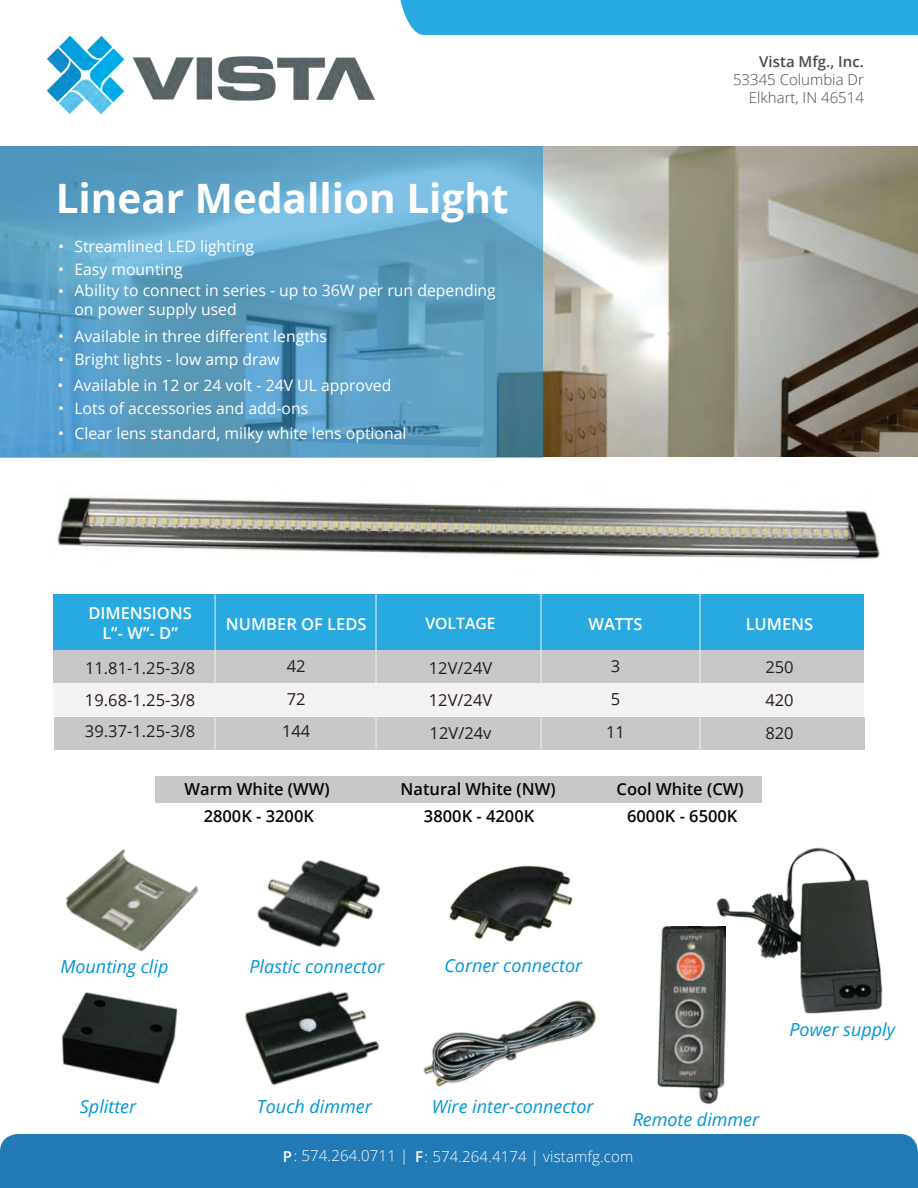
<style>
.page{position:relative;width:918px;height:1188px;background:#fff}
.page>*{position:absolute;margin:0;border:0;box-sizing:border-box;transform-origin:0 0}
.t1{font:700 40.5px "Open Sans";color:#fff}
.t2{font:italic 18px "Open Sans";color:#0095d9}
.t3{font:16.5px/32.2px "Open Sans";color:#231f20;text-align:justify}
.t4{font:600 16.5px "Open Sans";color:#060604}
.t5{font:600 16.5px/19.8px "Open Sans";color:#fff;text-align:center}
.t6{font:15.75px/24px "Open Sans";color:#fff}
.t7{font:600 15.75px "Open Sans";color:#fff}
.t8{font:300 15px "Open Sans";letter-spacing:.01em;color:#fff}
.t9{font:300 15px/18px "Open Sans";color:#4b4a4c;text-align:right}
.t10{font:600 15px "Open Sans";color:#4b4a4c}
.s1{font-weight:600}
</style>
<div class="page">
<img style="left:543px;top:146px;width:375px;height:311px">
<img style="left:46px;top:35px;width:329px;height:80px">
<div style="left:400px;top:0;width:518px;height:35px;background:#28a9e0"></div>
<svg style="left:0;top:146px;width:543px;height:312px;background:#5da0c5"></svg>
<div style="left:0;top:1134px;width:918px;height:54px;background:#227ab6"></div>
<div style="left:55px;top:717px;width:810px;height:33px;background:#c7c8ca"></div>
<div style="left:156px;top:776px;width:606px;height:26px;background:#c7c8ca"></div>
<div style="left:53px;top:594px;width:810px;height:57px;background:#28a9e0"></div>
<div style="left:53px;top:651px;width:810px;height:32px;background:#c7c8ca"></div>
<div style="left:54px;top:684px;width:810px;height:32px;background:#f5f2f2"></div>
<hr style="left:215px;top:594px;width:1px;height:155px;background:#f5f2f2">
<hr style="left:376px;top:594px;width:1px;height:155px;background:#f5f2f2">
<hr style="left:541px;top:594px;width:1px;height:155px;background:#f5f2f2">
<hr style="left:700px;top:594px;width:1px;height:155px;background:#f5f2f2">
<img style="left:65px;top:849px;width:134px;height:103px">
<img style="left:257px;top:859px;width:124px;height:89px">
<img style="left:449px;top:865px;width:124px;height:77px">
<img style="left:716px;top:847px;width:167px;height:167px">
<img style="left:244px;top:991px;width:136px;height:95px">
<img style="left:61px;top:992px;width:117px;height:92px">
<img style="left:423px;top:1000px;width:174px;height:87px">
<img style="left:657px;top:926px;width:69px;height:179px">
<img style="left:56px;top:494px;width:824px;height:66px">
<h1 class="t1" style="left:56px;top:182px;width:454px">Linear Medallion Light</h1>
<p class="t6" style="left:74px;top:237px;width:181px;line-height:22px;text-indent:-16px">ï Streamlined LED lighting<br>Easy mounting</p>
<p class="t6" style="left:58px;top:258px;width:7px">ï</p>
<p class="t6" style="left:74px;top:282px;width:423px;line-height:18.9px">Ability to connect in series - up to 36W per run depending on power supply used</p>
<p class="t6" style="left:58px;top:280px;width:7px">ï</p>
<p class="t6" style="left:74px;top:327px;width:254px;line-height:22.5px;text-indent:-16px">ï Available in three different lengths<br>Bright lights - low amp draw</p>
<p class="t6" style="left:58px;top:348px;width:7px">ï</p>
<p class="t6" style="left:58px;top:375px;width:8px;line-height:23.4px">ï ï</p>
<p class="t6" style="left:58px;top:423px;width:7px">ï</p>
<p class="t6" style="left:74px;top:375px;width:334px">Available in 12 or 24 volt - 24V UL approved<br>Lots of accessories and add-ons<br>Clear lens standard, milky white lens optional</p>
<p class="t5" style="left:88px;top:605px;width:105px">DIMENSIONS<br>L”- W”- D”</p>
<p class="t5" style="left:226px;top:615px;width:142px">NUMBER OF LEDS</p>
<p class="t3" style="left:85px;top:654px;width:112px">11.81-1.25-3/8</p>
<p class="t3" style="left:282px;top:652px;width:30px;text-align:left">42<br>72<br>144</p>
<p class="t3" style="left:85px;top:686px;width:112px">19.68-1.25-3/8</p>
<p class="t3" style="left:85px;top:716px;width:112px">39.37-1.25-3/8</p>
<p class="t7" style="left:425px;top:617px;width:72px">VOLTAGE</p>
<p class="t3" style="left:429px;top:653px;width:65px;line-height:32.8px">12V/24V 12V/24V 12V/24v</p>
<p class="t10" style="left:759px;top:56px;width:106px">Vista Mfg., Inc.</p>
<p class="t9" style="left:733px;top:72px;width:132px">53345 Columbia Dr<br>Elkhart, IN 46514</p>
<p class="t5" style="left:588px;top:615px;width:56px">WATTS</p>
<p class="t5" style="left:746px;top:615px;width:69px">LUMENS</p>
<p class="t3" style="left:611px;top:652px;width:11px">3</p>
<p class="t3" style="left:765px;top:653px;width:30px;line-height:32.7px">250<br>420<br>820</p>
<p class="t3" style="left:611px;top:685px;width:11px">5</p>
<p class="t3" style="left:606px;top:717px;width:20px">11</p>
<p class="t4" style="left:185px;top:782px;width:147px">Warm White (WW)</p>
<p class="t4" style="left:401px;top:782px;width:156px">Natural White (NW)</p>
<p class="t4" style="left:617px;top:782px;width:129px">Cool White (CW)</p>
<p class="t4" style="left:204px;top:810px;width:112px">2800K - 3200K</p>
<p class="t4" style="left:424px;top:810px;width:112px">3800K - 4200K</p>
<p class="t4" style="left:627px;top:810px;width:112px">6000K - 6500K</p>
<p class="t2" style="left:60px;top:959px;width:110px">Mounting clip</p>
<p class="t2" style="left:249px;top:959px;width:136px">Plastic connector</p>
<p class="t2" style="left:444px;top:958px;width:139px">Corner connector</p>
<p class="t2" style="left:80px;top:1099px;width:58px">Splitter</p>
<p class="t2" style="left:257px;top:1099px;width:116px">Touch dimmer</p>
<p class="t2" style="left:432px;top:1099px;width:163px">Wire inter-connector</p>
<p class="t2" style="left:633px;top:1112px;width:128px">Remote dimmer</p>
<p class="t8" style="left:283px;top:1151px;width:352px"><span class="s1">P</span>: 574.264.0711 | <span class="s1">F</span>: 574.264.4174 | vistamfg.com</p>
<p class="t2" style="left:789px;top:1022px;width:107px">Power supply</p>
</div>
